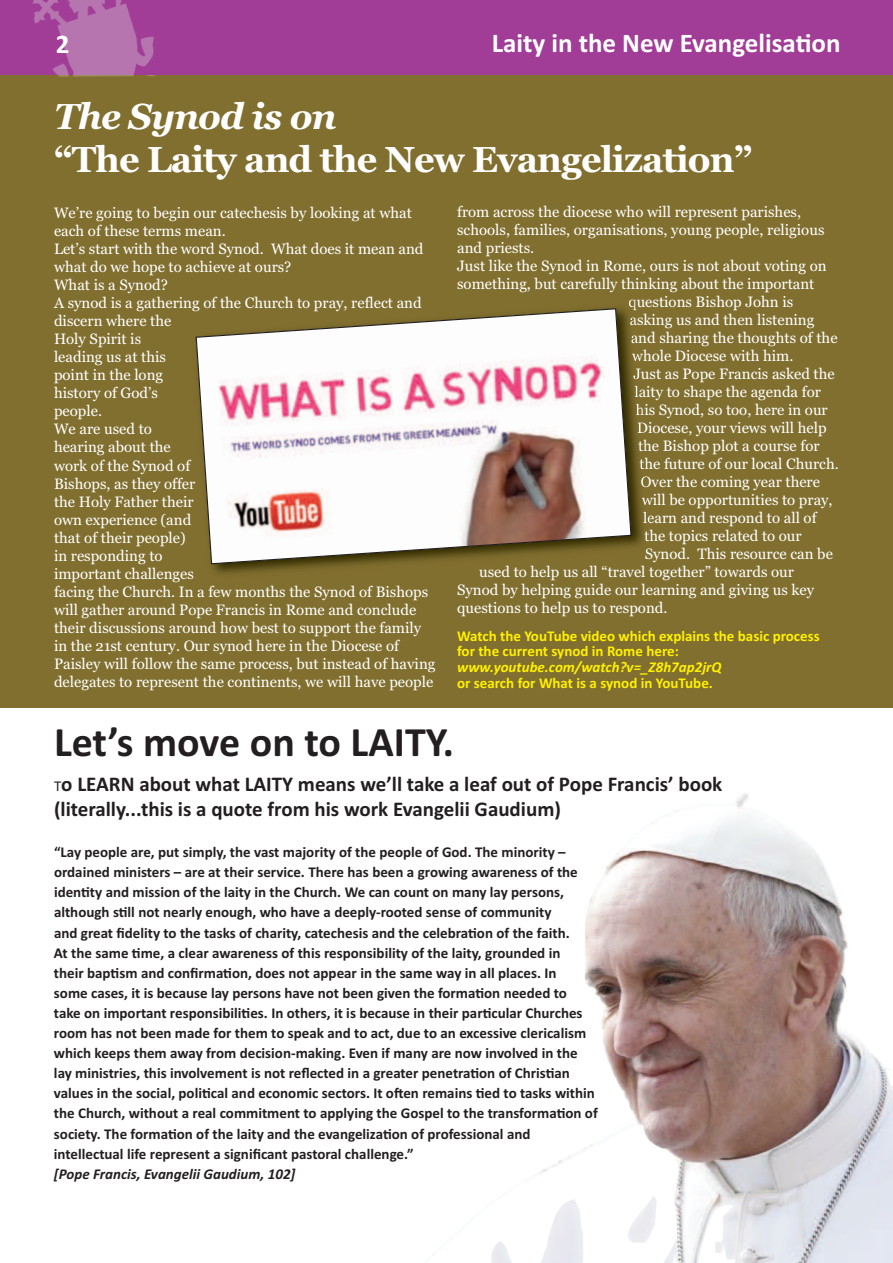
<style>
.page{position:relative;width:893px;height:1263px;background:#fff}
.page>*{position:absolute;margin:0;border:0;box-sizing:border-box;transform-origin:0 0}
.t1{font:700 42px "Calibri";color:#231f20}
.t2{font:700 36px "Georgia";letter-spacing:-.025em;color:#fff}
.t3{font:italic 700 36px "Georgia";letter-spacing:-.025em;color:#fff}
.t4{font:700 27px "Calibri";color:#fff}
.t5{font:700 21px/25.2px "Calibri";color:#231f20}
.t6{font:15px/18px "Georgia";color:#fff}
.t7{font:700 15px/20.1px "Calibri";color:#231f20}
.t8{font:700 15px/15.6px "Calibri";color:#fff101}
.t9{font:italic 700 15px "Calibri";color:#fff101}
.t10{font:italic 700 15px "Calibri";color:#231f20}
.s1{font-weight:400;font-size:15px}
</style>
<div class="page">
<div style="left:0;top:74px;width:893px;height:634px;background:#816f2f"></div>
<div style="left:0;top:0;width:893px;height:75px;background:#a13d96"></div>
<img style="left:58px;top:75px;width:97px;height:2px">
<img style="left:33px;top:0;width:121px;height:75px">
<img style="left:212px;top:342px;width:435px;height:232px">
<svg style="left:629px;top:300px;width:6px;height:10px"></svg>
<svg style="left:632px;top:317px;width:4px;height:9px"></svg>
<svg style="left:632px;top:335px;width:5px;height:8px"></svg>
<svg style="left:632px;top:353px;width:6px;height:8px"></svg>
<svg style="left:633px;top:369px;width:7px;height:10px"></svg>
<svg style="left:634px;top:386px;width:8px;height:30px"></svg>
<svg style="left:637px;top:422px;width:6px;height:12px"></svg>
<svg style="left:638px;top:440px;width:7px;height:11px"></svg>
<svg style="left:639px;top:458px;width:7px;height:11px"></svg>
<svg style="left:641px;top:476px;width:6px;height:11px"></svg>
<svg style="left:642px;top:497px;width:8px;height:26px"></svg>
<svg style="left:644px;top:530px;width:8px;height:25px"></svg>
<svg style="left:195px;top:308px;width:437px;height:257px;background:#d6c6bf"></svg>
<img style="left:426px;top:793px;width:467px;height:470px">
<h3 class="t4" style="left:56px;top:28px;width:15px">2</h3>
<h3 class="t4" style="left:492px;top:27px;width:350px">Laity in the New Evangelisation</h3>
<h2 class="t3" style="left:54px;top:96px;width:284px">The Synod is on</h2>
<h2 class="t2" style="left:54px;top:139px;width:700px">“The Laity and the New Evangelization”</h2>
<p class="t6" style="left:457px;top:203px;width:345px">from across the diocese who will represent parishes,</p>
<p class="t6" style="left:457px;top:221px;width:369px">schools, families, organisations, young people, religious</p>
<p class="t6" style="left:457px;top:239px;width:79px">and priests.</p>
<p class="t6" style="left:457px;top:257px;width:371px">Just like the Synod in Rome, ours is not about voting on</p>
<p class="t6" style="left:457px;top:275px;width:359px">something, but carefully thinking about the important</p>
<p class="t6" style="left:628px;top:293px;width:166px">questions Bishop John is</p>
<p class="t6" style="left:629px;top:311px;width:186px">asking us and then listening</p>
<p class="t6" style="left:631px;top:329px;width:208px">and sharing the thoughts of the</p>
<p class="t6" style="left:632px;top:347px;width:163px">whole Diocese with him.</p>
<p class="t6" style="left:633px;top:365px;width:203px">Just as Pope Francis asked the</p>
<p class="t6" style="left:634px;top:383px;width:188px">laity to shape the agenda for</p>
<p class="t6" style="left:636px;top:401px;width:194px">his Synod, so too, here in our</p>
<p class="t6" style="left:637px;top:419px;width:191px">Diocese, your views will help</p>
<p class="t6" style="left:638px;top:437px;width:183px">the Bishop plot a course for</p>
<p class="t6" style="left:639px;top:455px;width:201px">the future of our local Church.</p>
<p class="t6" style="left:640px;top:473px;width:181px">Over the coming year there</p>
<p class="t6" style="left:642px;top:491px;width:192px">will be opportunities to pray,</p>
<p class="t6" style="left:643px;top:509px;width:175px">learn and respond to all of</p>
<p class="t6" style="left:644px;top:527px;width:159px">the topics related to our</p>
<p class="t6" style="left:645px;top:545px;width:190px">Synod. This resource can be</p>
<p class="t6" style="left:479px;top:563px;width:316px">used to help us all “travel together” towards our</p>
<p class="t6" style="left:457px;top:581px;width:359px">Synod by helping guide our learning and giving us key</p>
<p class="t6" style="left:457px;top:599px;width:212px">questions to help us to respond.</p>
<p class="t8" style="left:457px;top:628px;width:364px">Watch the YouTube video which explains the basic process for the current synod in Rome here:</p>
<p class="t9" style="left:457px;top:658px;width:266px">www.youtube.com/watch?v=_Z8h7ap2jrQ</p>
<p class="t8" style="left:457px;top:675px;width:257px">or search for What is a synod in YouTube.</p>
<h1 class="t1" style="left:54px;top:717px;width:402px">Let’s move on to LAITY.</h1>
<h3 class="t5" style="left:54px;top:771px;width:670px"><span class="s1">T</span>o LEARN about what LAITY means we’ll take a leaf out of Pope Francis’ book (literally...this is a quote from his work Evangelii Gaudium)</h3>
<p class="t7" style="left:54px;top:842px;width:545px">“Lay people are, put simply, the vast majority of the people of God. The minority – ordained ministers – are at their service. There has been a growing awareness of the identity and mission of the laity in the Church. We can count on many lay persons, although still not nearly enough, who have a deeply-rooted sense of community<br>and great fidelity to the tasks of charity, catechesis and the celebration of the faith.<br>At the same time, a clear awareness of this responsibility of the laity, grounded in<br>their baptism and confirmation, does not appear in the same way in all places. In<br>some cases, it is because lay persons have not been given the formation needed to<br>take on important responsibilities. In others, it is because in their particular Churches room has not been made for them to speak and to act, due to an excessive clericalism which keeps them away from decision-making. Even if many are now involved in the lay ministries, this involvement is not reflected in a greater penetration of Christian values in the social, political and economic sectors. It often remains tied to tasks within the Church, without a real commitment to applying the Gospel to the transformation of society. The formation of the laity and the evangelization of professional and intellectual life represent a significant pastoral challenge.”</p>
<p class="t10" style="left:54px;top:1165px;width:243px">[Pope Francis, Evangelii Gaudium, 102]</p>
<p class="t6" style="left:54px;top:204px;width:383px">We’re going to begin our catechesis by looking at what each of these terms mean.<br>Let’s start with the word Synod. What does it mean and what do we hope to achieve at ours?<br>What is a Synod?<br>A synod is a gathering of the Church to pray, reflect and discern where the<br>Holy Spirit is<br>leading us at this<br>point in the long<br>history of God’s<br>people.<br>We are used to<br>hearing about the<br>work of the Synod of<br>Bishops, as they offer<br>the Holy Father their<br>own experience (and<br>that of their people)<br>in responding to<br>important challenges<br>facing the Church. In a few months the Synod of Bishops will gather around Pope Francis in Rome and conclude their discussions around how best to support the family in the 21st century. Our synod here in the Diocese of<br>Paisley will follow the same process, but instead of having delegates to represent the continents, we will have people</p>
</div>
